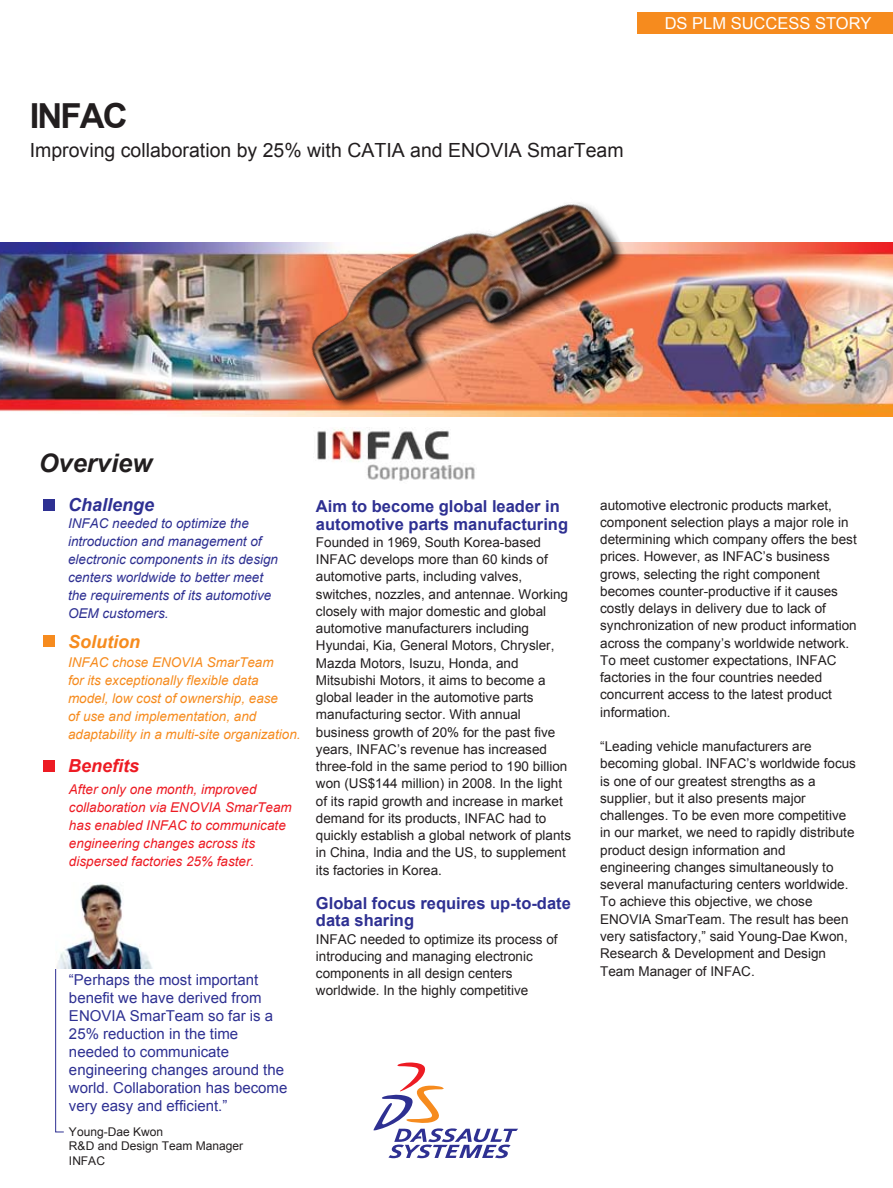
<style>
.page{position:relative;width:893px;height:1188px;background:#fff}
.page>*{position:absolute;margin:0;border:0;box-sizing:border-box;transform-origin:0 0}
.t1{font:700 34.5px "Arial";letter-spacing:-.055em;color:#221e1f}
.t2{font:italic 700 25.5px "Arial";color:#221e1f}
.t3{font:19.5px "Arial";color:#221e1f}
.t4{font:italic 700 18px "Arial";color:#2e3092}
.t5{font:italic 700 18px "Arial";color:#f68b1e}
.t6{font:italic 700 18px "Arial";color:#ed1b23}
.t7{font:700 16.5px/17.2px "Arial";color:#2e3092}
.t8{font:16.5px "Arial";color:#fff}
.t9{font:15px/18px "Arial";color:#2e3092}
.t10{font:13.5px/17.2px "Arial";color:#221e1f}
.t11{font:italic 13.5px/18px "Arial";color:#2e3092}
.t12{font:italic 13.5px/18px "Arial";color:#f68b1e}
.t13{font:italic 13.5px/18px "Arial";color:#ed1b23}
.t14{font:12px/14.4px "Arial";color:#221e1f}
</style>
<div class="page">
<img style="left:0;top:242px;width:893px;height:175px">
<div style="left:638px;top:13px;width:255px;height:21px;background:#f68b1e"></div>
<div style="left:43px;top:499px;width:11px;height:11px;background:#2e3092"></div>
<div style="left:43px;top:636px;width:11px;height:11px;background:#f68b1e"></div>
<div style="left:43px;top:760px;width:11px;height:11px;background:#ed1b23"></div>
<svg style="left:373px;top:1062px;width:145px;height:96px"></svg>
<svg style="left:55px;top:968px;width:10px;height:165px"></svg>
<img style="left:317px;top:434px;width:158px;height:47px">
<img style="left:56px;top:884px;width:97px;height:84px">
<img style="left:273px;top:203px;width:377px;height:231px">
<h1 class="t1" style="left:30px;top:93px;width:99px">INFAC</h1>
<h3 class="t3" style="left:30px;top:138px;width:595px">Improving collaboration by 25% with CATIA and ENOVIA SmarTeam</h3>
<p class="t8" style="left:665px;top:13px;width:208px">DS PLM SUCCESS STORY</p>
<h2 class="t2" style="left:39px;top:446px;width:115px">Overview</h2>
<h3 class="t4" style="left:68px;top:493px;width:88px">Challenge</h3>
<p class="t11" style="left:68px;top:515px;width:212px">INFAC needed to optimize the introduction and management of electronic components in its design centers worldwide to better meet the requirements of its automotive<br>OEM customers.</p>
<h3 class="t5" style="left:68px;top:630px;width:74px">Solution</h3>
<p class="t12" style="left:68px;top:654px;width:234px">INFAC chose ENOVIA SmarTeam<br>for its exceptionally flexible data model, low cost of ownership, ease<br>of use and implementation, and adaptability in a multi-site organization.</p>
<h3 class="t6" style="left:68px;top:754px;width:73px">Benefits</h3>
<p class="t13" style="left:69px;top:780px;width:224px">After only one month, improved collaboration via ENOVIA SmarTeam has enabled INFAC to communicate engineering changes across its dispersed factories 25% faster.</p>
<p class="t9" style="left:69px;top:971px;width:220px">“Perhaps the most important benefit we have derived from<br>ENOVIA SmarTeam so far is a<br>25% reduction in the time needed to communicate engineering changes around the world. Collaboration has become very easy and efficient.”</p>
<p class="t14" style="left:69px;top:1124px;width:176px">Young-Dae Kwon<br>R&amp;D and Design Team Manager<br>INFAC</p>
<p class="t7" style="left:316px;top:498px;width:254px">Aim to become global leader in automotive parts manufacturing</p>
<p class="t10" style="left:316px;top:534px;width:257px">Founded in 1969, South Korea-based INFAC develops more than 60 kinds of automotive parts, including valves, switches, nozzles, and antennae. Working closely with major domestic and global automotive manufacturers including Hyundai, Kia, General Motors, Chrysler, Mazda Motors, Isuzu, Honda, and Mitsubishi Motors, it aims to become a global leader in the automotive parts manufacturing sector. With annual business growth of 20% for the past five years, INFAC’s revenue has increased three-fold in the same period to 190 billion won (US$144 million) in 2008. In the light of its rapid growth and increase in market demand for its products, INFAC had to quickly establish a global network of plants in China, India and the US, to supplement its factories in Korea.</p>
<p class="t7" style="left:316px;top:895px;width:256px">Global focus requires up-to-date data sharing</p>
<p class="t10" style="left:316px;top:930px;width:243px">INFAC needed to optimize its process of introducing and managing electronic components in all design centers worldwide. In the highly competitive</p>
<p class="t10" style="left:600px;top:496px;width:258px">automotive electronic products market, component selection plays a major role in determining which company offers the best prices. However, as INFAC’s business grows, selecting the right component becomes counter-productive if it causes costly delays in delivery due to lack of synchronization of new product information across the company’s worldwide network.<br>To meet customer expectations, INFAC factories in the four countries needed concurrent access to the latest product information.</p>
<p class="t10" style="left:600px;top:738px;width:257px">“Leading vehicle manufacturers are becoming global. INFAC’s worldwide focus is one of our greatest strengths as a supplier, but it also presents major challenges. To be even more competitive in our market, we need to rapidly distribute product design information and engineering changes simultaneously to several manufacturing centers worldwide.<br>To achieve this objective, we chose ENOVIA SmarTeam. The result has been very satisfactory,” said Young-Dae Kwon, Research &amp; Development and Design Team Manager of INFAC.</p>
</div>
